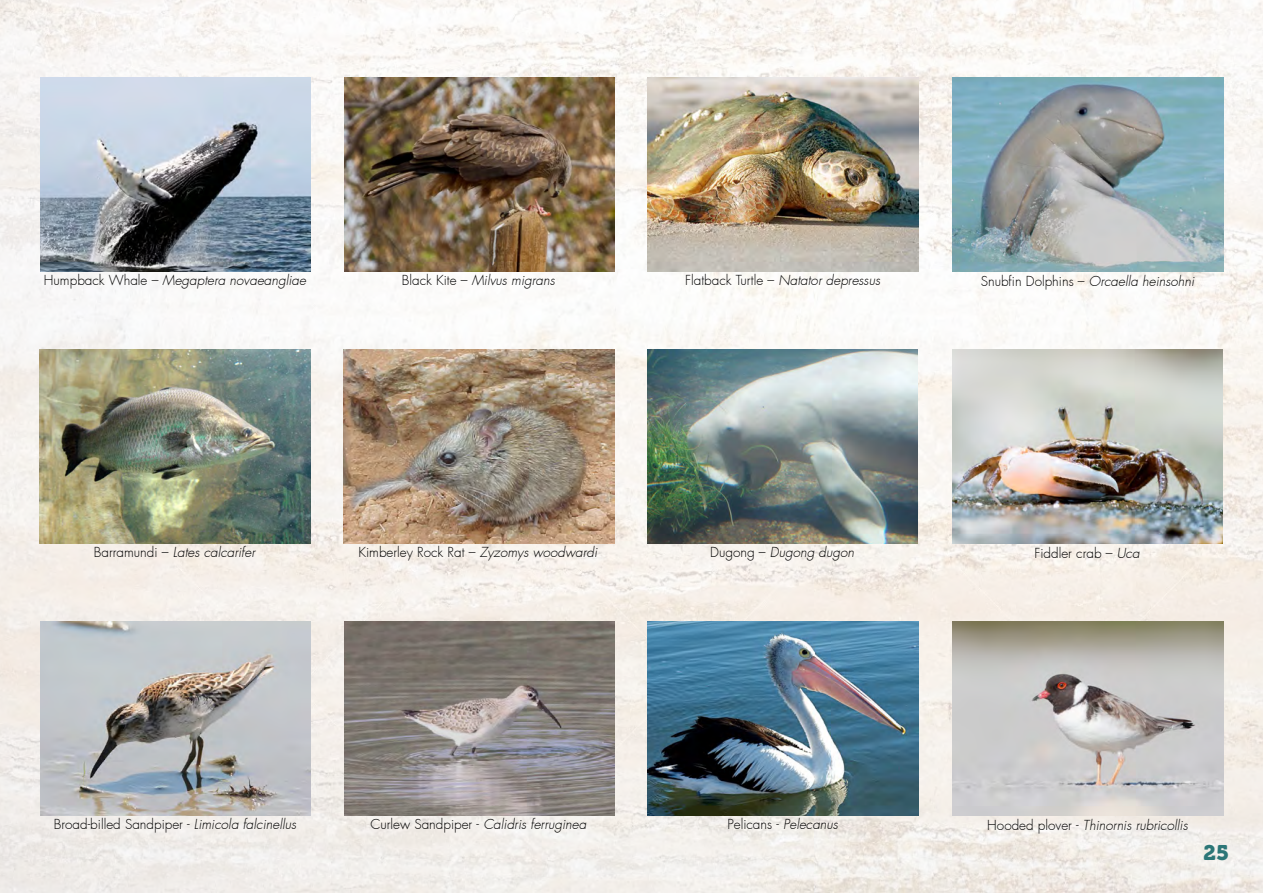
<style>
.page{position:relative;width:1263px;height:893px;background:#fff}
.page>*{position:absolute;margin:0;border:0;box-sizing:border-box;transform-origin:0 0}
.t1{font:21px "Museo 900";color:#2c7677}
.t2{font:italic 300 13.5px "Futura";color:#000}
.t3{font:300 13.5px "Futura";color:#000}
.s1{font-style:normal}
.s2{font-style:italic}
</style>
<div class="page">
<img style="left:0;top:0;width:1263px;height:893px">
<img style="left:40px;top:77px;width:271px;height:195px">
<img style="left:40px;top:349px;width:270px;height:194px">
<img style="left:40px;top:621px;width:271px;height:194px">
<img style="left:344px;top:77px;width:270px;height:195px">
<img style="left:344px;top:349px;width:270px;height:194px">
<img style="left:344px;top:621px;width:270px;height:194px">
<img style="left:648px;top:77px;width:270px;height:195px">
<img style="left:953px;top:78px;width:270px;height:194px">
<img style="left:647px;top:349px;width:271px;height:194px">
<img style="left:952px;top:349px;width:271px;height:195px">
<img style="left:648px;top:621px;width:270px;height:194px">
<img style="left:953px;top:621px;width:270px;height:195px">
<p class="t2" style="left:44px;top:271px;width:264px"><span class="s1">Humpback Whale –</span> Megaptera novaeangliae</p>
<p class="t2" style="left:402px;top:271px;width:154px"><span class="s1">Black Kite –</span> Milvus migrans</p>
<p class="t2" style="left:685px;top:271px;width:196px"><span class="s1">Flatback Turtle –</span> Natator depressus</p>
<p class="t2" style="left:981px;top:273px;width:215px"><span class="s1">Snubfin Dolphins –</span> Orcaella heinsohni</p>
<p class="t2" style="left:94px;top:544px;width:163px"><span class="s1">Barramundi –</span> Lates calcarifer</p>
<p class="t3" style="left:358px;top:544px;width:240px">Kimberley Rock Rat – <span class="s2">Zyzomys woodwardi</span></p>
<p class="t2" style="left:710px;top:544px;width:145px"><span class="s1">Dugong –</span> Dugong dugon</p>
<p class="t3" style="left:1034px;top:545px;width:107px">Fiddler crab – <span class="s2">Uca</span></p>
<p class="t3" style="left:54px;top:816px;width:244px">Broad-billed Sandpiper - <span class="s2">Limicola falcinellus</span></p>
<p class="t2" style="left:370px;top:816px;width:217px"><span class="s1">Curlew Sandpiper -</span> Calidris ferruginea</p>
<p class="t3" style="left:727px;top:816px;width:112px">Pelicans - <span class="s2">Pelecanus</span></p>
<p class="t2" style="left:987px;top:817px;width:202px"><span class="s1">Hooded plover -</span> Thinornis rubricollis</p>
<h1 class="t1" style="left:1203px;top:841px;width:27px">25</h1>
</div>
